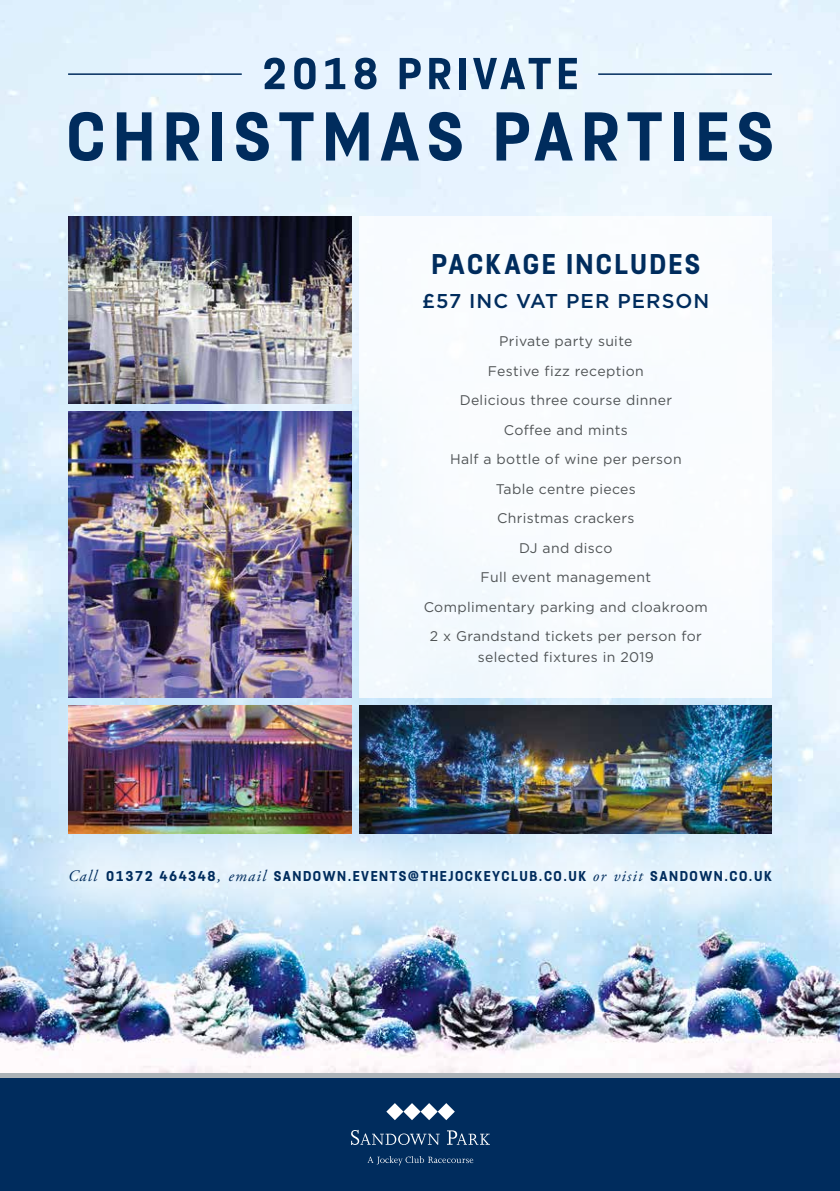
<style>
.page{position:relative;width:840px;height:1191px;background:#fff}
.page>*{position:absolute;margin:0;border:0;box-sizing:border-box;transform-origin:0 0}
.t1{font:700 77.2px "FS Dillon";letter-spacing:.1em;color:#002c5d}
.t2{font:700 50px "FS Dillon";letter-spacing:.1em;color:#002c5d}
.t3{font:700 32px "FS Dillon";letter-spacing:.07em;color:#002c5d}
.t4{font:500 20px "Gotham";letter-spacing:.05em;color:#002c5d}
.t5{font:700 16px "FS Dillon";letter-spacing:.095em;color:#002c5d}
.t6{font:14px/29.4px "Gotham";letter-spacing:.025em;color:#505456;text-align:center}
.s1{font-family:"Adobe Garamond Pro";font-weight:400;font-style:italic}
</style>
<div class="page">
<img style="left:0;top:0;width:839px;height:1073px">
<hr style="left:68px;top:73px;width:174px;height:2px;background:#002c5d">
<hr style="left:598px;top:73px;width:173px;height:2px;background:#002c5d">
<div style="left:359px;top:216px;width:412px;height:481px;background:#fff"></div>
<div style="left:2px;top:801px;width:836px;height:149px;background:#fff;opacity:.81"></div>
<img style="left:68px;top:411px;width:283px;height:286px">
<img style="left:359px;top:705px;width:412px;height:128px">
<img style="left:68px;top:216px;width:283px;height:187px">
<img style="left:68px;top:705px;width:283px;height:128px">
<div style="left:0;top:1077px;width:839px;height:114px;background:#002c5d"></div>
<hr style="left:0;top:1073px;width:839px;height:4px;background:#abb2b7">
<svg style="left:351px;top:1129px;width:88px;height:16px"></svg>
<svg style="left:447px;top:1130px;width:42px;height:14px"></svg>
<svg style="left:367px;top:1156px;width:106px;height:9px"></svg>
<svg style="left:386px;top:1103px;width:68px;height:17px"></svg>
<h2 class="t2" style="left:262px;top:37px;width:317px">2018 PRIVATE</h2>
<h1 class="t1" style="left:66px;top:81px;width:708px">CHRISTMAS PARTIES</h1>
<h3 class="t3" style="left:431px;top:241px;width:270px">PACKAGE INCLUDES</h3>
<h3 class="t4" style="left:422px;top:288px;width:288px">£57 INC VAT PER PERSON</h3>
<p class="t6" style="left:423px;top:326px;width:285px">Private party suite<br>Festive fizz reception<br>Delicious three course dinner<br>Coffee and mints<br>Half a bottle of wine per person<br>Table centre pieces<br>Christmas crackers<br>DJ and disco<br>Full event management<br>Complimentary parking and cloakroom<br>2 x Grandstand tickets per person for</p>
<p class="t6" style="left:477px;top:642px;width:177px">selected fixtures in 2019</p>
<p class="t5" style="left:68px;top:864px;width:705px"><span class="s1">Call</span> 01372 464348<span class="s1">, email</span> SANDOWN.EVENTS@THEJOCKEYCLUB.CO.UK <span class="s1">or visit</span> SANDOWN.CO.UK</p>
</div>
